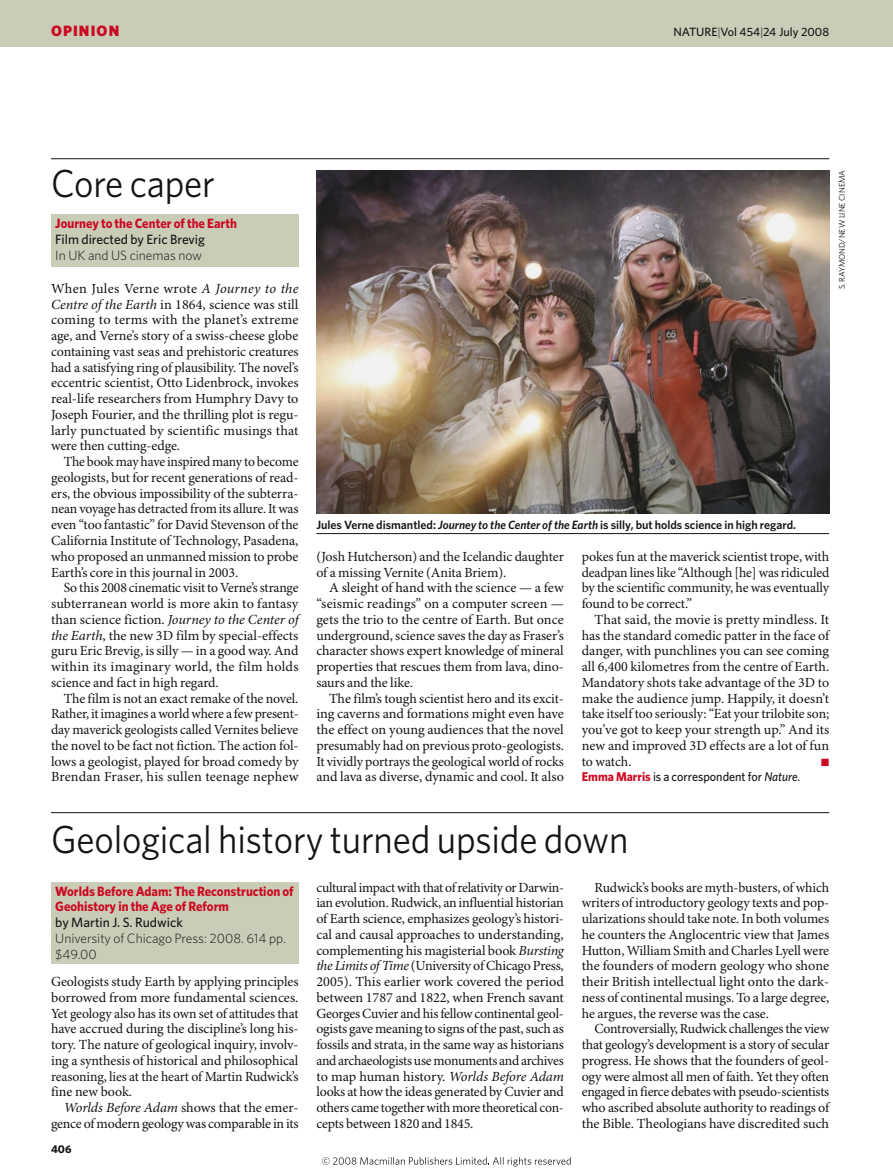
<style>
.page{position:relative;width:893px;height:1174px;background:#fff}
.page>*{position:absolute;margin:0;border:0;box-sizing:border-box;transform-origin:0 0}
.t1{font:39px "Whitney";letter-spacing:-.005em;color:#141414;scale:.95 1}
.t2{font:900 15px "Whitney";letter-spacing:.075em;color:#cc0a21}
.t3{font:13.95px/15.8px "Minion Pro";letter-spacing:-.005em;color:#141414;text-align:justify}
.t4{font:700 13.5px/15.8px "Whitney";color:#cc0a21;scale:.95 1}
.t5{font:300 13.5px/15.8px "Whitney";color:#141414}
.t6{font:500 13.5px "Whitney";color:#141414}
.t7{font:500 12.75px "Whitney";color:#141414;scale:.95 1}
.t8{font:600 12px "Whitney";color:#141414}
.t9{font:500 12px "Whitney";color:#141414}
.t10{font:700 11.25px "Whitney";color:#141414}
.t11{font:10.5px "Zapf Dingbats";color:#cc0a21}
.t12{font:8.25px "Whitney";color:#141414}
.s1{font-weight:300}
.s2{font-style:italic}
.s3{font-weight:700;color:#cc0a21}
</style>
<div class="page">
<div style="left:51px;top:882px;width:247px;height:82px;background:#c9ccb7"></div>
<div style="left:51px;top:214px;width:247px;height:53px;background:#c9ccb7"></div>
<img style="left:316px;top:170px;width:513px;height:344px">
<hr style="left:316px;top:533px;width:513px;height:1px;background:#141414">
<hr style="left:51px;top:812px;width:778px;height:1px;background:#141414">
<div style="left:0;top:0;width:893px;height:47px;background:#c9ccb7"></div>
<hr style="left:51px;top:158px;width:778px;height:1px;background:#141414">
<svg style="left:322px;top:1157px;width:249px;height:9px"></svg>
<p class="t2" style="left:51px;top:25px;width:70px">OPINION</p>
<p class="t9" style="left:673px;top:27px;width:157px">NATURE<span class="s1">|</span>Vol 454<span class="s1">|</span>24 July 2008</p>
<h1 class="t1" style="left:51px;top:169px;width:174px">Core caper</h1>
<p class="t4" style="left:55px;top:216px;width:193px">Journey to the Center of the Earth</p>
<p class="t6" style="left:55px;top:234px;width:151px">Film directed by Eric Brevig</p>
<p class="t5" style="left:55px;top:248px;width:148px">In UK and US cinemas now</p>
<p class="t3" style="left:51px;top:282px;width:249px">When Jules Verne wrote <span class="s2">A Journey to the Centre of the Earth</span> in 1864, science was still coming to terms with the planet’s extreme age, and Verne’s story of a swiss-cheese globe containing vast seas and prehistoric creatures had a satisfying ring of plausibility. The novel’s eccentric scientist, Otto Lidenbrock, invokes real-life researchers from Humphry Davy to Joseph Fourier, and the thrilling plot is regu&shy;larly punctuated by scientific musings that were then cutting-edge.</p>
<p class="t3" style="left:51px;top:455px;width:249px;text-indent:13px">The book may have inspired many to become geologists, but for recent generations of read&shy;ers, the obvious impossibility of the subterra&shy;nean voyage has detracted from its allure. It was even “too fantastic” for David Stevenson of the California Institute of Technology, Pasadena, who proposed an unmanned mission to probe Earth’s core in this journal in 2003.</p>
<p class="t3" style="left:51px;top:581px;width:249px;text-indent:13px">So this 2008 cinematic visit to Verne’s strange subterranean world is more akin to fantasy than science fiction. <span class="s2">Journey to the Center of the Earth</span>, the new 3D film by special-effects guru Eric Brevig, is silly — in a good way. And within its imaginary world, the film holds science and fact in high regard.</p>
<p class="t3" style="left:51px;top:691px;width:249px;text-indent:13px">The film is not an exact remake of the novel.<br>Rather, it imagines a world where a few present&shy;day maverick geologists called Vernites believe the novel to be fact not fiction. The action fol&shy;lows a geologist, played for broad comedy by Brendan Fraser, his sullen teenage nephew</p>
<p class="t12" style="left:839px;top:289px;width:121px;rotate:-90deg">S. RAYMOND/NEW LINE CINEMA</p>
<p class="t8" style="left:316px;top:520px;width:481px">Jules Verne dismantled: <span class="s2">Journey to the Center of the Earth</span> is silly, but holds science in high regard.</p>
<p class="t3" style="left:316px;top:549px;width:249px">(Josh Hutcherson) and the Icelandic daughter of a missing Vernite (Anita Briem).</p>
<p class="t3" style="left:316px;top:581px;width:249px;text-indent:13px">A sleight of hand with the science — a few “seismic readings” on a computer screen — gets the trio to the centre of Earth. But once underground, science saves the day as Fraser’s character shows expert knowledge of mineral properties that rescues them from lava, dino&shy;saurs and the like.</p>
<p class="t3" style="left:316px;top:691px;width:249px;text-indent:13px">The film’s tough scientist hero and its excit&shy;ing caverns and formations might even have the effect on young audiences that the novel presumably had on previous proto-geologists.<br>It vividly portrays the geological world of rocks and lava as diverse, dynamic and cool. It also</p>
<p class="t3" style="left:582px;top:549px;width:249px">pokes fun at the maverick scientist trope, with deadpan lines like “Although [he] was ridiculed by the scientific community, he was eventually found to be correct.”</p>
<p class="t3" style="left:582px;top:612px;width:249px;text-indent:13px">That said, the movie is pretty mindless. It has the standard comedic patter in the face of danger, with punchlines you can see coming all 6,400 kilometres from the centre of Earth.<br>Mandatory shots take advantage of the 3D to make the audience jump. Happily, it doesn’t take itself too seriously: “Eat your trilobite son; you’ve got to keep your strength up.” And its new and improved 3D effects are a lot of fun to watch.</p>
<p class="t11" style="left:821px;top:757px;width:9px">■</p>
<p class="t7" style="left:582px;top:772px;width:232px"><span class="s3">Emma Marris</span> is a correspondent for <span class="s2">Nature</span>.</p>
<h1 class="t1" style="left:51px;top:825px;width:609px">Geological history turned upside down</h1>
<p class="t4" style="left:55px;top:884px;width:252px">Worlds Before Adam: The Reconstruction of<br>Geohistory in the Age of Reform</p>
<p class="t6" style="left:55px;top:917px;width:129px">by Martin J. S. Rudwick</p>
<p class="t5" style="left:55px;top:931px;width:232px">University of Chicago Press: 2008. 614 pp. $49.00</p>
<p class="t3" style="left:51px;top:975px;width:249px">Geologists study Earth by applying principles borrowed from more fundamental sciences.<br>Yet geology also has its own set of attitudes that have accrued during the discipline’s long his&shy;tory. The nature of geological inquiry, involv&shy;ing a synthesis of historical and philosophical reasoning, lies at the heart of Martin Rudwick’s fine new book.</p>
<p class="t3" style="left:51px;top:1101px;width:249px;text-align:right"><span class="s2">Worlds Before Adam</span> shows that the emer&shy;gence of modern geology was comparable in its</p>
<p class="t3" style="left:316px;top:880px;width:249px">cultural impact with that of relativity or Darwin&shy;ian evolution. Rudwick, an influential historian of Earth science, emphasizes geology’s histori&shy;cal and causal approaches to understanding, complementing his magisterial book <span class="s2">Bursting the Limits of Time</span> (University of Chicago Press, 2005). This earlier work covered the period between 1787 and 1822, when French savant Georges Cuvier and his fellow continental geol&shy;ogists gave meaning to signs of the past, such as fossils and strata, in the same way as historians and archaeologists use monuments and archives to map human history. <span class="s2">Worlds Before Adam </span>looks at how the ideas generated by Cuvier and others came together with more theoretical con&shy;cepts between 1820 and 1845.</p>
<p class="t3" style="left:582px;top:880px;width:249px;text-indent:13px">Rudwick’s books are myth-busters, of which writers of introductory geology texts and pop&shy;ularizations should take note. In both volumes he counters the Anglocentric view that James Hutton, William Smith and Charles Lyell were the founders of modern geology who shone their British intellectual light onto the dark&shy;ness of continental musings. To a large degree, he argues, the reverse was the case.</p>
<p class="t3" style="left:582px;top:1022px;width:249px;text-indent:13px">Controversially, Rudwick challenges the view that geology’s development is a story of secular progress. He shows that the founders of geol&shy;ogy were almost all men of faith. Yet they often engaged in fierce debates with pseudo-scientists who ascribed absolute authority to readings of the Bible. Theologians have discredited such</p>
<p class="t10" style="left:51px;top:1144px;width:22px">406</p>
</div>
